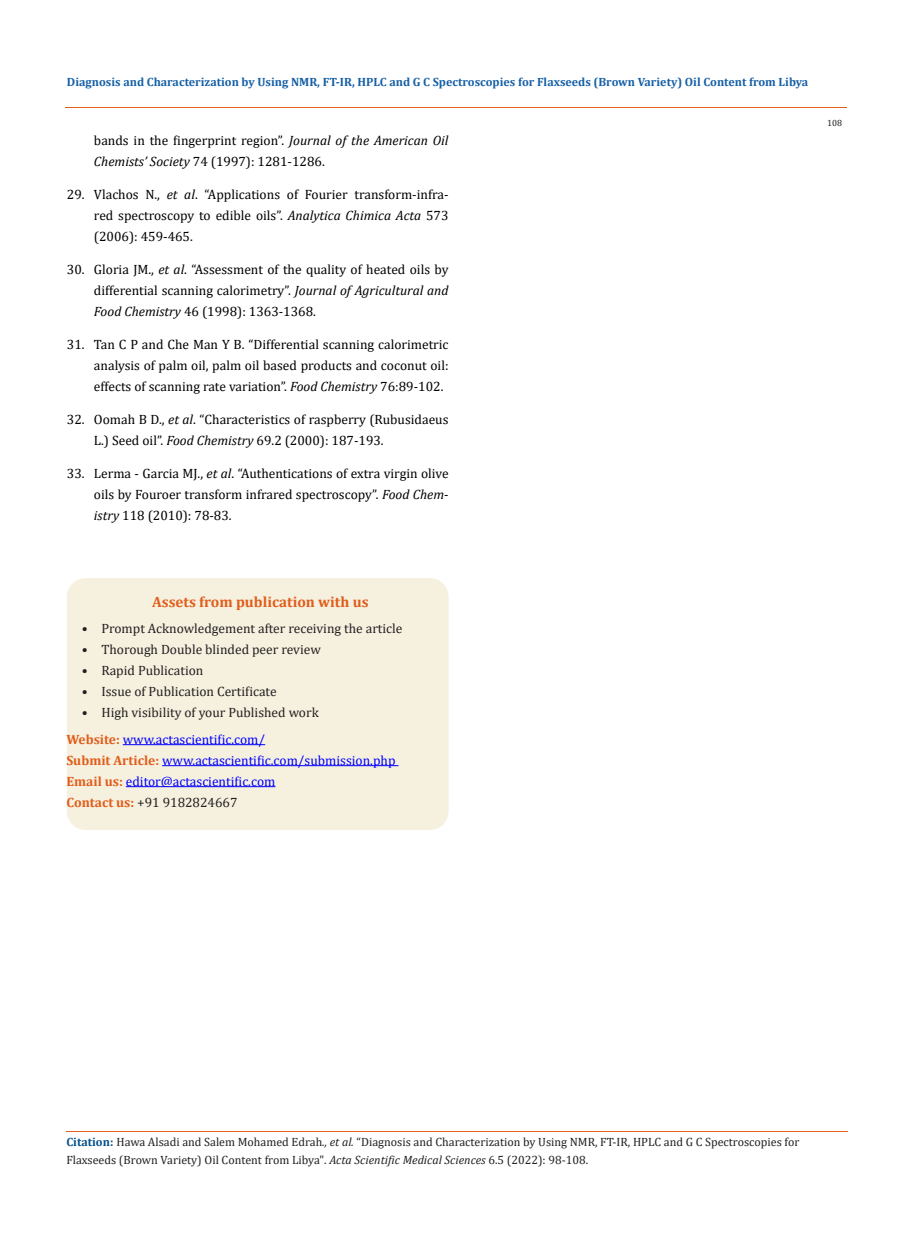
<style>
.page{position:relative;width:917px;height:1242px;background:#fff}
.page>*{position:absolute;margin:0;border:0;box-sizing:border-box;transform-origin:0 0}
.t1{font:700 15px "Cambria";color:#e05d1a}
.t2{font:13.5px/21px "Cambria";color:#000;text-align:justify}
.t3{font:13.5px "Cambria";color:#231f20}
.t4{font:13.5px "Cambria";color:#00f}
.t5{font:12px "Cambria";color:#231f20}
.t6{font:700 12px "Cambria";color:#1560a6}
.t7{font:9px "Cambria";color:#231f20}
.s1{font-style:italic}
.s2{font-weight:700;color:#e05d1a}
.s3{font-weight:700;color:#035089}
</style>
<div class="page">
<hr style="left:65px;top:108px;width:782px;height:1px;background:#e05d1a">
<hr style="left:66px;top:1131px;width:782px;height:1px;background:#e05d1a">
<div style="left:68px;top:579px;width:380px;height:250px;background:#f6f0df;border-radius:18px"></div>
<div style="left:67px;top:578px;width:381px;height:252px;border:2px solid #f6f0df;border-radius:18px"></div>
<hr style="left:123px;top:744px;width:142px;height:1px;background:#00f">
<hr style="left:162px;top:765px;width:236px;height:1px;background:#00f">
<hr style="left:126px;top:786px;width:149px;height:1px;background:#00f">
<p class="t6" style="left:67px;top:73px;width:743px">Diagnosis and Characterization by Using NMR, FT-IR, HPLC and G C Spectroscopies for Flaxseeds (Brown Variety) Oil Content from Libya</p>
<p class="t2" style="left:94px;top:130px;width:356px">bands in the fingerprint region”. <span class="s1">Journal of the American Oil<br>Chemists’ Society</span> 74 (1997): 1281-1286.</p>
<p class="t2" style="left:94px;top:184px;width:356px;text-indent:-27px">29. Vlachos N., <span class="s1">et al</span>. “Applications of Fourier transform-infra&shy;red spectroscopy to edible oils”. <span class="s1">Analytica Chimica Acta</span> 573 (2006): 459-465.</p>
<p class="t2" style="left:94px;top:259px;width:356px;text-indent:-27px">30. Gloria JM., <span class="s1">et al</span>. “Assessment of the quality of heated oils by differential scanning calorimetry”. <span class="s1">Journal of Agricultural and Food Chemistry</span> 46 (1998): 1363-1368.</p>
<p class="t2" style="left:94px;top:334px;width:356px;text-indent:-27px">31. Tan C P and Che Man Y B. “Differential scanning calorimetric analysis of palm oil, palm oil based products and coconut oil: effects of scanning rate variation”. <span class="s1">Food Chemistry</span> 76:89-102.</p>
<p class="t2" style="left:94px;top:409px;width:356px;text-indent:-27px">32. Oomah B D., <span class="s1">et al</span>. “Characteristics of raspberry (Rubusidaeus<br>L.) Seed oil”. <span class="s1">Food Chemistry</span> 69.2 (2000): 187-193.</p>
<p class="t2" style="left:94px;top:463px;width:356px;text-indent:-27px">33. Lerma - Garcia MJ., <span class="s1">et al</span>. “Authentications of extra virgin olive oils by Fouroer transform infrared spectroscopy”. <span class="s1">Food Chem&shy;istry</span> 118 (2010): 78-83.</p>
<p class="t7" style="left:827px;top:118px;width:16px">108</p>
<p class="t1" style="left:152px;top:591px;width:218px">Assets from publication with us</p>
<p class="t3" style="left:82px;top:620px;width:322px">• Prompt Acknowledgement after receiving the article</p>
<p class="t3" style="left:82px;top:641px;width:240px">• Thorough Double blinded peer review</p>
<p class="t3" style="left:82px;top:662px;width:123px">• Rapid Publication</p>
<p class="t3" style="left:82px;top:683px;width:196px">• Issue of Publication Certificate</p>
<p class="t3" style="left:82px;top:704px;width:238px">• High visibility of your Published work</p>
<p class="t4" style="left:66px;top:731px;width:200px"><span class="s2">Website:</span> www.actascientific.com/</p>
<p class="t4" style="left:66px;top:752px;width:330px"><span class="s2">Submit Article:</span> www.actascientific.com/submission.php</p>
<p class="t4" style="left:66px;top:773px;width:210px"><span class="s2">Email us:</span> editor@actascientific.com</p>
<p class="t3" style="left:66px;top:794px;width:173px"><span class="s2">Contact us:</span> +91 9182824667</p>
<p class="t5" style="left:66px;top:1135px;width:734px"><span class="s3">Citation:</span> Hawa Alsadi and Salem Mohamed Edrah<span class="s1">., et al.</span> “Diagnosis and Characterization by Using NMR, FT-IR, HPLC and G C Spectroscopies for</p>
<p class="t5" style="left:66px;top:1153px;width:523px">Flaxseeds (Brown Variety) Oil Content from Libya". <span class="s1">Acta Scientific Medical Sciences</span> 6.5 (2022): 98-108.</p>
</div>
